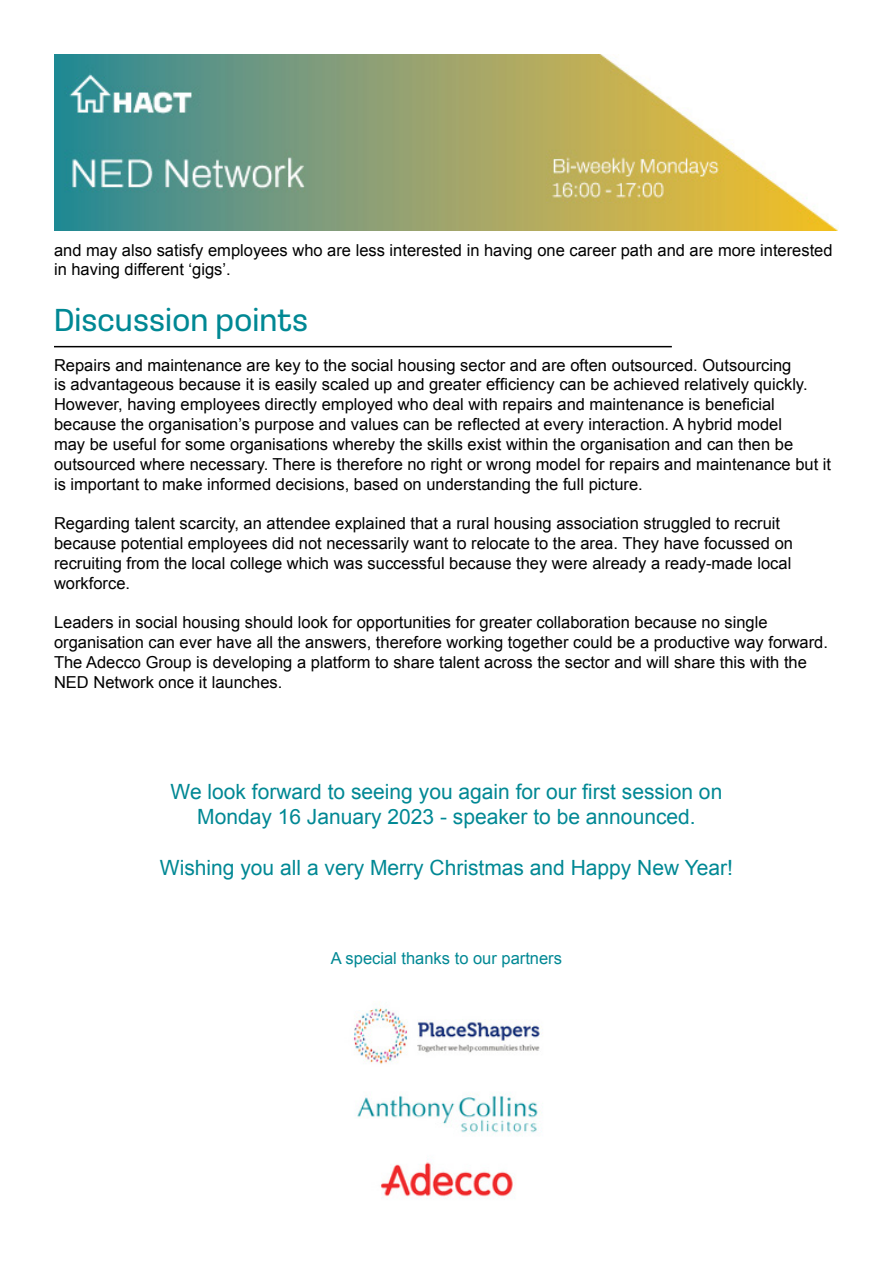
<style>
.page{position:relative;width:893px;height:1263px;background:#fff}
.page>*{position:absolute;margin:0;border:0;box-sizing:border-box;transform-origin:0 0}
.t1{font:33px "Loos Normal";color:#008894}
.t2{font:21px/25.2px "Arial";color:#008894;text-align:center}
.t3{font:16.5px/19.8px "Arial";color:#000}
.t4{font:16.5px "Arial";color:#008894}
</style>
<div class="page">
<img style="left:54px;top:54px;width:785px;height:177px">
<hr style="left:54px;top:346px;width:618px;height:1px;background:#000">
<img style="left:353px;top:1002px;width:190px;height:198px">
<p class="t3" style="left:54px;top:240px;width:780px">and may also satisfy employees who are less interested in having one career path and are more interested in having different ‘gigs’.</p>
<h1 class="t1" style="left:54px;top:297px;width:256px">Discussion points</h1>
<p class="t3" style="left:54px;top:355px;width:779px">Repairs and maintenance are key to the social housing sector and are often outsourced. Outsourcing<br>is advantageous because it is easily scaled up and greater efficiency can be achieved relatively quickly.<br>However, having employees directly employed who deal with repairs and maintenance is beneficial because the organisation’s purpose and values can be reflected at every interaction. A hybrid model<br>may be useful for some organisations whereby the skills exist within the organisation and can then be outsourced where necessary. There is therefore no right or wrong model for repairs and maintenance but it is important to make informed decisions, based on understanding the full picture.</p>
<p class="t3" style="left:54px;top:514px;width:740px">Regarding talent scarcity, an attendee explained that a rural housing association struggled to recruit because potential employees did not necessarily want to relocate to the area. They have focussed on recruiting from the local college which was successful because they were already a ready-made local workforce.</p>
<p class="t3" style="left:54px;top:613px;width:776px">Leaders in social housing should look for opportunities for greater collaboration because no single organisation can ever have all the answers, therefore working together could be a productive way forward.<br>The Adecco Group is developing a platform to share talent across the sector and will share this with the NED Network once it launches.</p>
<p class="t2" style="left:171px;top:779px;width:553px">We look forward to seeing you again for our first session on<br>Monday 16 January 2023 - speaker to be announced.</p>
<p class="t2" style="left:160px;top:855px;width:575px">Wishing you all a very Merry Christmas and Happy New Year!</p>
<p class="t4" style="left:331px;top:947px;width:233px">A special thanks to our partners</p>
</div>
